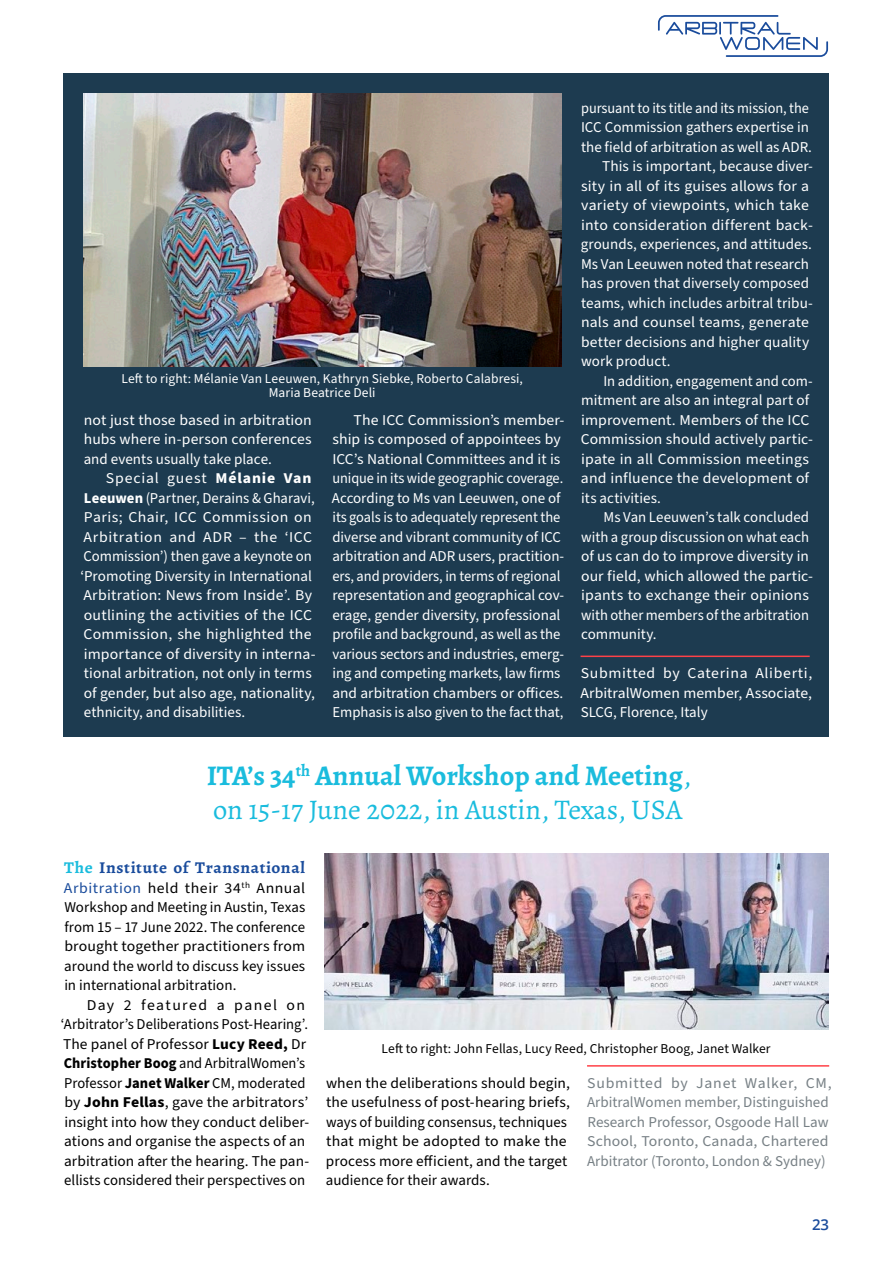
<style>
.page{position:relative;width:893px;height:1263px;background:#fff}
.page>*{position:absolute;margin:0;border:0;box-sizing:border-box;transform-origin:0 0}
.Título_eventos{font:28.5px/34.2px "Alegreya";color:#1abcdd}
._1º_Parágrafo_-_Corp{font:700 16.5px "Alegreya";letter-spacing:.035em;color:#1a4c9c;scale:1.05 1}
.Corpo_do_Texto_BOX{font:15px/19.5px "Source Sans Pro";color:#fff;scale:1.05 1}
.Corpo_do_Texto_BOX-2{font:15px/19.5px "Source Sans Pro";color:#fff}
.Corpo_do_Texto{font:15px/19.5px "Source Sans Pro";letter-spacing:.005em;color:#000;scale:1.05 1}
._1º_Parágrafo_-_Corp-2{font:15px/19.5px "Source Sans Pro";color:#000;text-align:justify;scale:1.05 1}
.Corpo_do_Texto-2{font:15px/19.5px "Source Sans Pro";letter-spacing:.005em;color:#000;scale:1.04 1}
.Fim_de_matéria{font:15px/19.5px "Source Sans Pro";color:#778085;scale:1.05 1}
.Corpo_do_Texto_BOX-3{font:15px/19.5px "Source Sans Pro";color:#fff;scale:.95 1}
.Fim_de_matéria_BOX{font:15px/19.5px "Source Sans Pro";letter-spacing:.005em;color:#fff;text-align:justify;scale:1.05 1}
.t1{font:600 15px "Open Sans";color:#1a4c9c}
.Legenda_BOX{font:13.5px/13.5px "Source Sans Pro";letter-spacing:.005em;color:#fff;text-align:center}
.Legenda{font:13.5px "Source Sans Pro";letter-spacing:.005em;color:#000}
.s1{font-weight:700}
.s2{color:#1abcdd}
.s3{color:#1a4c9c}
</style>
<div class="page">
<svg style="left:658px;top:15px;width:170px;height:42px"></svg>
<div style="left:64px;top:73px;width:765px;height:663px;background:#1d3b50"></div>
<hr style="left:581px;top:655px;width:229px;height:2px;background:#ff4147">
<img style="left:83px;top:93px;width:478px;height:273px">
<hr style="left:587px;top:1065px;width:242px;height:1px;background:#ff4147">
<img style="left:324px;top:853px;width:504px;height:176px">
<p class="Legenda_BOX" style="left:121px;top:372px;width:403px">Left to right: Mélanie Van Leeuwen, Kathryn Siebke, Roberto Calabresi,<br>Maria Beatrice Deli</p>
<p class="Corpo_do_Texto_BOX" style="left:84px;top:410px;width:219px;text-align:justify">not just those based in arbitration hubs where in-person conferences and events usually take place.</p>
<p class="Corpo_do_Texto_BOX" style="left:80px;top:469px;width:226px;text-indent:25px">Special guest <span class="s1">Mélanie Van Leeuwen</span> (Partner, Derains &amp; Gharavi, Paris; Chair, ICC Commission on Arbitration and ADR – the ‘ICC Commission’) then gave a keynote on ‘Promoting Diversity in International Arbitration: News from Inside’. By outlining the activities of the ICC Commission, she highlighted the importance of diversity in interna&shy;tional arbitration, not only in terms of gender, but also age, nationality, ethnicity, and disabilities.</p>
<p class="Corpo_do_Texto_BOX" style="left:332px;top:410px;width:223px;text-indent:22px">The ICC Commission’s member&shy;ship is composed of appointees by ICC’s National Committees and it is unique in its wide geographic coverage.<br>According to Ms van Leeuwen, one of its goals is to adequately represent the diverse and vibrant community of ICC arbitration and ADR users, practition&shy;ers, and providers, in terms of regional representation and geographical cov&shy;erage, gender diversity, professional profile and background, as well as the various sectors and industries, emerg&shy;ing and competing markets, law firms and arbitration chambers or offices.<br>Emphasis is also given to the fact that,</p>
<p class="Corpo_do_Texto_BOX-3" style="left:581px;top:98px;width:245px">pursuant to its title and its mission, the<br>ICC Commission gathers expertise in the field of arbitration as well as ADR.</p>
<p class="Corpo_do_Texto_BOX-2" style="left:581px;top:157px;width:234px;text-indent:21px">This is important, because diver&shy;sity in all of its guises allows for a variety of viewpoints, which take into consideration different back&shy;grounds, experiences, and attitudes.<br>Ms Van Leeuwen noted that research has proven that diversely composed teams, which includes arbitral tribu&shy;nals and counsel teams, generate better decisions and higher quality work product.</p>
<p class="Corpo_do_Texto_BOX-2" style="left:581px;top:371px;width:234px;text-indent:23px">In addition, engagement and com&shy;mitment are also an integral part of improvement. Members of the ICC<br>Commission should actively partic&shy;ipate in all Commission meetings and influence the development of its activities.</p>
<p class="Corpo_do_Texto_BOX-2" style="left:581px;top:508px;width:233px;text-indent:22px">Ms Van Leeuwen’s talk concluded with a group discussion on what each of us can do to improve diversity in our field, which allowed the partic&shy;ipants to exchange their opinions with other members of the arbitration community.</p>
<p class="Fim_de_matéria_BOX" style="left:581px;top:664px;width:222px">Submitted by Caterina Aliberti, ArbitralWomen member, Associate, SLCG, Florence, Italy</p>
<p class="Título_eventos" style="left:207px;top:758px;width:486px"><span class="s1">ITA’s 34</span><sup>th</sup> <span class="s1">Annual Workshop and Meeting</span>, on 15-17 June 2022, in Austin, Texas, USA</p>
<p class="_1º_Parágrafo_-_Corp" style="left:64px;top:857px;width:231px"><span class="s2">The</span> Institute of Transnational</p>
<p class="_1º_Parágrafo_-_Corp-2" style="left:64px;top:878px;width:231px"><span class="s3">Arbitration</span> held their 34<sup>th</sup> Annual Workshop and Meeting in Austin, Texas from 15 – 17 June 2022. The conference brought together practitioners from around the world to discuss key issues in international arbitration.</p>
<p class="Corpo_do_Texto" style="left:61px;top:995px;width:238px;text-indent:26px">Day 2 featured a panel on ‘Arbitrator’s Deliberations Post-Hearing’.<br>The panel of Professor <span class="s1">Lucy Reed,</span> Dr <span class="s1">Christopher Boog</span> and ArbitralWomen’s Professor <span class="s1">Janet Walker</span> CM, moderated by <span class="s1">John Fellas</span>, gave the arbitrators’ insight into how they conduct deliber&shy;ations and organise the aspects of an arbitration after the hearing. The pan&shy;ellists considered their perspectives on</p>
<p class="Legenda" style="left:382px;top:1039px;width:390px">Left to right: John Fellas, Lucy Reed, Christopher Boog, Janet Walker</p>
<p class="Corpo_do_Texto-2" style="left:326px;top:1073px;width:236px">when the deliberations should begin, the usefulness of post-hearing briefs, ways of building consensus, techniques that might be adopted to make the process more efficient, and the target audience for their awards.</p>
<p class="Fim_de_matéria" style="left:587px;top:1073px;width:234px">Submitted by Janet Walker, CM, ArbitralWomen member, Distinguished Research Professor, Osgoode Hall Law School, Toronto, Canada, Chartered Arbitrator (Toronto, London &amp; Sydney)</p>
<p class="t1" style="left:812px;top:1214px;width:19px">23</p>
</div>
